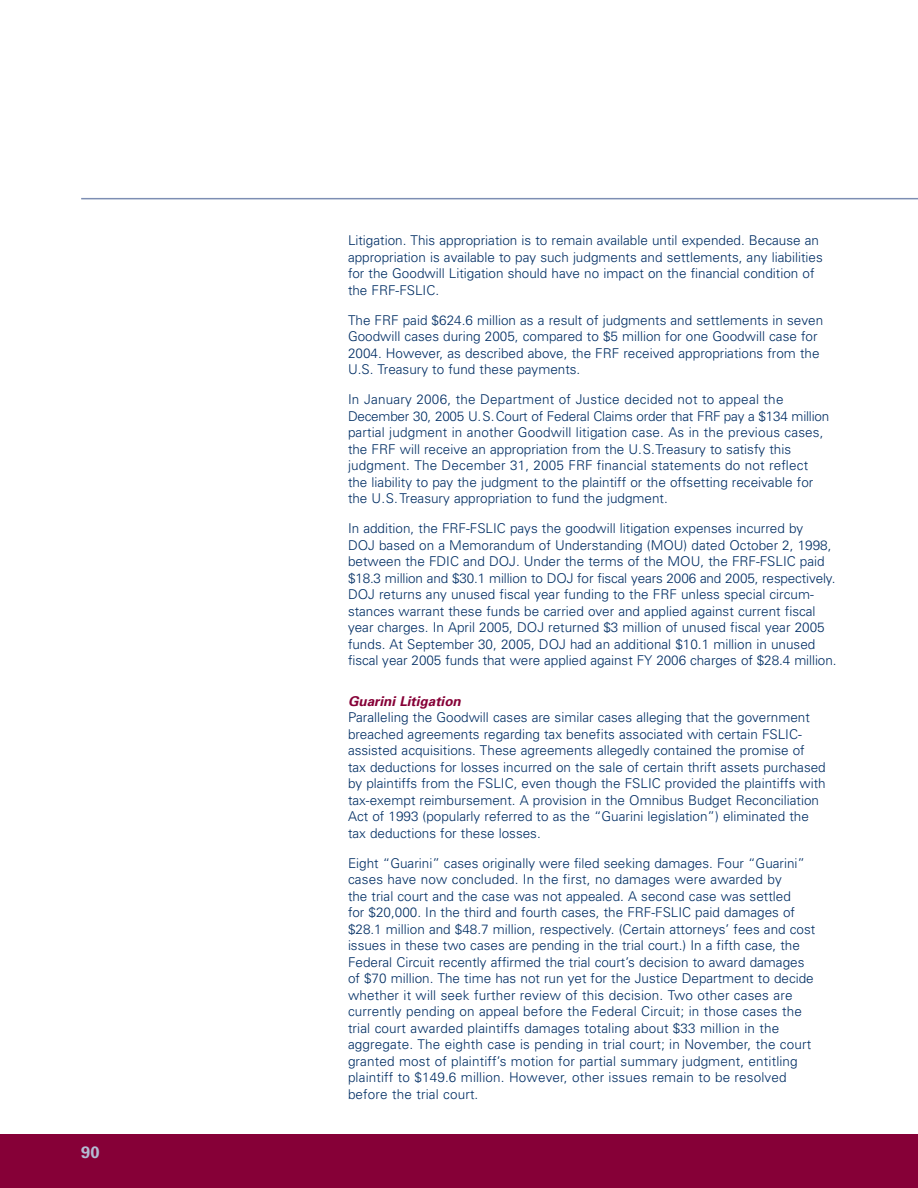
<style>
.page{position:relative;width:918px;height:1188px;background:#fff}
.page>*{position:absolute;margin:0;border:0;box-sizing:border-box;transform-origin:0 0}
.t1{font:700 16.5px "Univers";color:#b4bcd4}
.t2{font:300 13.5px/16.5px "Univers";color:#002e64}
.t3{font:italic 700 13.5px "Univers";color:#860037}
</style>
<div class="page">
<hr style="left:81px;top:198px;width:837px;height:1px;background:#7d8eb3">
<div style="left:0;top:1134px;width:918px;height:54px;background:#860037"></div>
<p class="t1" style="left:81px;top:1146px;width:20px">90</p>
<p class="t2" style="left:348px;top:233px;width:476px">Litigation. This appropriation is to remain available until expended. Because an appropriation is available to pay such judgments and settlements, any liabilities for the Goodwill Litigation should have no impact on the financial condition of the FRF-FSLIC.</p>
<p class="t2" style="left:348px;top:313px;width:477px">The FRF paid $624.6 million as a result of judgments and settlements in seven Goodwill cases during 2005, compared to $5 million for one Goodwill case for 2004. However, as described above, the FRF received appropriations from the U.S. Treasury to fund these payments.</p>
<p class="t2" style="left:348px;top:392px;width:483px">In January 2006, the Department of Justice decided not to appeal the December 30, 2005 U.S.Court of Federal Claims order that FRF pay a $134 million partial judgment in another Goodwill litigation case. As in the previous cases, the FRF will receive an appropriation from the U.S.Treasury to satisfy this judgment. The December 31, 2005 FRF financial statements do not reflect the liability to pay the judgment to the plaintiff or the offsetting receivable for the U.S.Treasury appropriation to fund the judgment.</p>
<p class="t2" style="left:348px;top:521px;width:490px">In addition, the FRF-FSLIC pays the goodwill litigation expenses incurred by<br>DOJ based on a Memorandum of Understanding (MOU) dated October 2, 1998, between the FDIC and DOJ. Under the terms of the MOU, the FRF-FSLIC paid $18.3 million and $30.1 million to DOJ for fiscal years 2006 and 2005, respectively.<br>DOJ returns any unused fiscal year funding to the FRF unless special circum&shy;stances warrant these funds be carried over and applied against current fiscal year charges. In April 2005, DOJ returned $3 million of unused fiscal year 2005 funds. At September 30, 2005, DOJ had an additional $10.1 million in unused fiscal year 2005 funds that were applied against FY 2006 charges of $28.4 million.</p>
<p class="t3" style="left:348px;top:696px;width:117px">Guarini Litigation</p>
<p class="t2" style="left:348px;top:710px;width:479px">Paralleling the Goodwill cases are similar cases alleging that the government breached agreements regarding tax benefits associated with certain FSLIC&shy;assisted acquisitions. These agreements allegedly contained the promise of tax deductions for losses incurred on the sale of certain thrift assets purchased by plaintiffs from the FSLIC, even though the FSLIC provided the plaintiffs with tax-exempt reimbursement. A provision in the Omnibus Budget Reconciliation Act of 1993 (popularly referred to as the “Guarini legislation”) eliminated the tax deductions for these losses.</p>
<p class="t2" style="left:348px;top:856px;width:469px">Eight “Guarini” cases originally were filed seeking damages. Four “Guarini” cases have now concluded. In the first, no damages were awarded by<br>the trial court and the case was not appealed. A second case was settled<br>for $20,000. In the third and fourth cases, the FRF-FSLIC paid damages of $28.1 million and $48.7 million, respectively. (Certain attorneys’ fees and cost issues in these two cases are pending in the trial court.) In a fifth case, the Federal Circuit recently affirmed the trial court’s decision to award damages of $70 million. The time has not run yet for the Justice Department to decide whether it will seek further review of this decision. Two other cases are currently pending on appeal before the Federal Circuit; in those cases the trial court awarded plaintiffs damages totaling about $33 million in the aggregate. The eighth case is pending in trial court; in November, the court granted most of plaintiff’s motion for partial summary judgment, entitling plaintiff to $149.6 million. However, other issues remain to be resolved before the trial court.</p>
</div>
